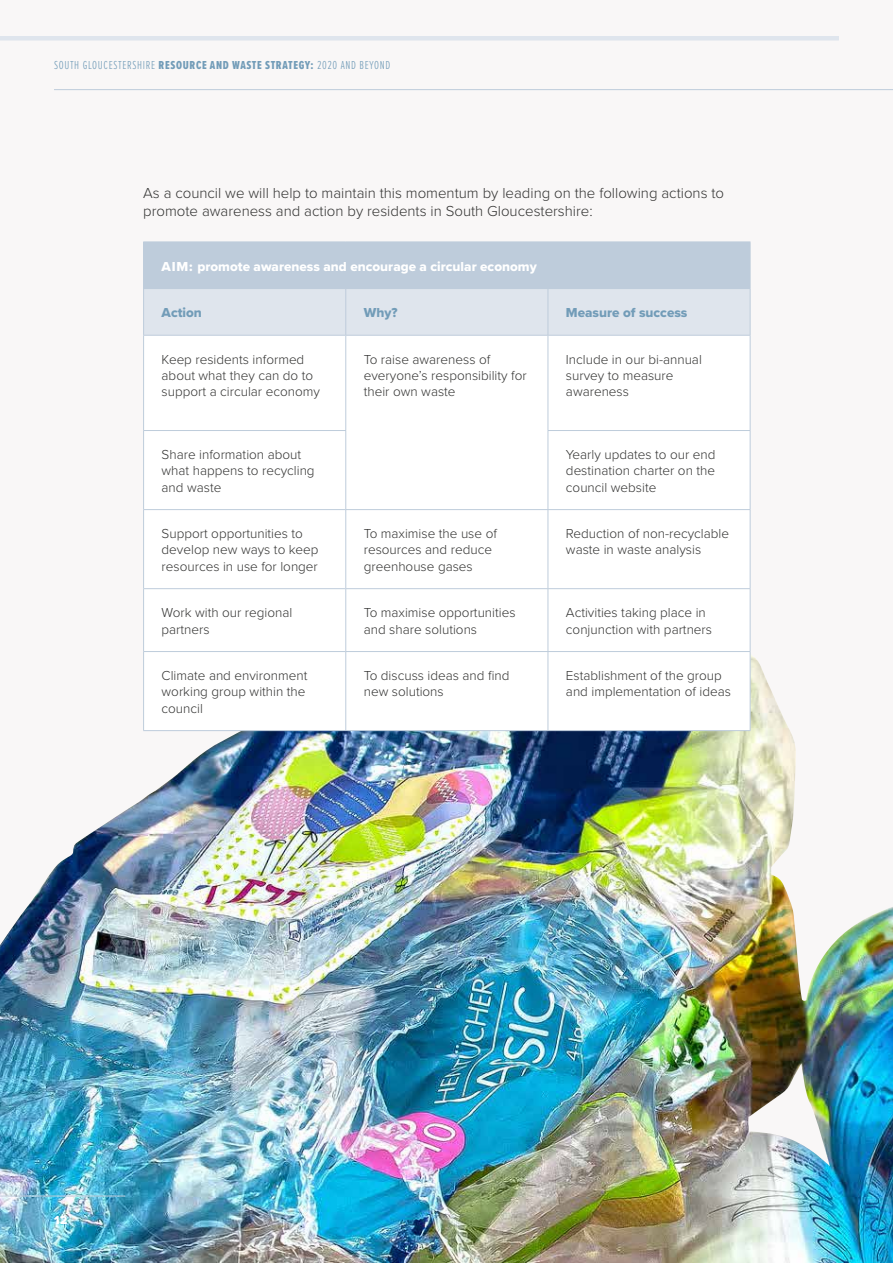
<style>
.page{position:relative;width:893px;height:1263px;background:#f9f7f7}
.page>*{position:absolute;margin:0;border:0;box-sizing:border-box;transform-origin:0 0}
.t1{font:300 15px/18px "Proxima Nova";color:#333332}
.t2{font:300 13.5px/16.2px "Proxima Nova";color:#333332}
.t3{font:13.5px "Proxima Nova Extrabld";color:#fff}
.t4{font:13.5px "Proxima Nova Extrabld";color:#729cb8}
.t5{font:300 12px "Proxima Nova Ex Cn";letter-spacing:.055em;color:#729cb8}
.t6{font:12px "Proxima Nova Extrabld";color:#fff}
.s1{font-family:"Proxima Nova Ex Cn Extrabld";font-weight:400}
</style>
<div class="page">
<img style="left:0;top:651px;width:893px;height:612px">
<hr style="left:0;top:36px;width:839px;height:4px;background:#dfe5ed">
<hr style="left:54px;top:89px;width:839px;height:1px;background:#beccdb">
<hr style="left:0;top:1196px;width:125px;height:1px;background:#beccdb">
<div style="left:144px;top:242px;width:606px;height:47px;background:#beccdb"></div>
<div style="left:144px;top:289px;width:606px;height:46px;background:#dfe5ed"></div>
<svg style="left:144px;top:336px;width:606px;height:394px"></svg>
<hr style="left:143px;top:242px;width:1px;height:46px;background:#beccdb">
<hr style="left:750px;top:242px;width:1px;height:46px;background:#beccdb">
<hr style="left:143px;top:289px;width:1px;height:46px;background:#beccdb">
<hr style="left:345px;top:289px;width:1px;height:46px;background:#beccdb">
<hr style="left:548px;top:289px;width:1px;height:46px;background:#beccdb">
<hr style="left:750px;top:289px;width:1px;height:46px;background:#beccdb">
<hr style="left:143px;top:335px;width:203px;height:1px;background:#beccdb">
<hr style="left:143px;top:336px;width:1px;height:94px;background:#beccdb">
<hr style="left:346px;top:335px;width:202px;height:1px;background:#beccdb">
<hr style="left:345px;top:336px;width:1px;height:94px;background:#beccdb">
<hr style="left:548px;top:335px;width:202px;height:1px;background:#beccdb">
<hr style="left:548px;top:336px;width:1px;height:94px;background:#beccdb">
<hr style="left:750px;top:336px;width:1px;height:94px;background:#beccdb">
<hr style="left:143px;top:430px;width:203px;height:1px;background:#beccdb">
<hr style="left:143px;top:431px;width:1px;height:78px;background:#beccdb">
<hr style="left:345px;top:431px;width:1px;height:78px;background:#beccdb">
<hr style="left:548px;top:430px;width:202px;height:1px;background:#beccdb">
<hr style="left:548px;top:431px;width:1px;height:78px;background:#beccdb">
<hr style="left:750px;top:431px;width:1px;height:78px;background:#beccdb">
<hr style="left:143px;top:509px;width:203px;height:1px;background:#beccdb">
<hr style="left:143px;top:510px;width:1px;height:78px;background:#beccdb">
<hr style="left:346px;top:509px;width:202px;height:1px;background:#beccdb">
<hr style="left:345px;top:510px;width:1px;height:78px;background:#beccdb">
<hr style="left:548px;top:509px;width:202px;height:1px;background:#beccdb">
<hr style="left:548px;top:510px;width:1px;height:78px;background:#beccdb">
<hr style="left:750px;top:510px;width:1px;height:78px;background:#beccdb">
<hr style="left:143px;top:588px;width:203px;height:1px;background:#beccdb">
<hr style="left:143px;top:589px;width:1px;height:62px;background:#beccdb">
<hr style="left:346px;top:588px;width:202px;height:1px;background:#beccdb">
<hr style="left:345px;top:589px;width:1px;height:62px;background:#beccdb">
<hr style="left:548px;top:588px;width:202px;height:1px;background:#beccdb">
<hr style="left:548px;top:589px;width:1px;height:62px;background:#beccdb">
<hr style="left:750px;top:589px;width:1px;height:62px;background:#beccdb">
<hr style="left:143px;top:651px;width:203px;height:1px;background:#beccdb">
<hr style="left:143px;top:652px;width:1px;height:78px;background:#beccdb">
<hr style="left:346px;top:651px;width:202px;height:1px;background:#beccdb">
<hr style="left:345px;top:652px;width:1px;height:78px;background:#beccdb">
<hr style="left:548px;top:651px;width:202px;height:1px;background:#beccdb">
<hr style="left:548px;top:652px;width:1px;height:78px;background:#beccdb">
<hr style="left:750px;top:652px;width:1px;height:78px;background:#beccdb">
<hr style="left:143px;top:730px;width:203px;height:1px;background:#beccdb">
<hr style="left:346px;top:730px;width:202px;height:1px;background:#beccdb">
<hr style="left:548px;top:730px;width:202px;height:1px;background:#beccdb">
<hr style="left:143px;top:288px;width:203px;height:1px;background:#beccdb">
<p class="t5" style="left:54px;top:56px;width:338px">SOUTH GLOUCESTERSHIRE <span class="s1">RESOURCE AND WASTE STRATEGY:</span> 2020 AND BEYOND</p>
<p class="t1" style="left:143px;top:183px;width:582px">As a council we will help to maintain this momentum by leading on the following actions to promote awareness and action by residents in South Gloucestershire:</p>
<p class="t3" style="left:162px;top:256px;width:377px">AIM: promote awareness and encourage a circular economy</p>
<p class="t4" style="left:162px;top:303px;width:42px">Action</p>
<p class="t4" style="left:364px;top:303px;width:35px">Why?</p>
<p class="t4" style="left:566px;top:303px;width:123px">Measure of success</p>
<p class="t2" style="left:162px;top:351px;width:160px">Keep residents informed about what they can do to support a circular economy</p>
<p class="t2" style="left:364px;top:351px;width:164px">To raise awareness of everyone’s responsibility for their own waste</p>
<p class="t2" style="left:566px;top:351px;width:137px">Include in our bi-annual survey to measure awareness</p>
<p class="t2" style="left:162px;top:446px;width:155px">Share information about what happens to recycling and waste</p>
<p class="t2" style="left:566px;top:446px;width:151px;text-align:justify">Yearly updates to our end destination charter on the council website</p>
<p class="t2" style="left:162px;top:525px;width:158px">Support opportunities to develop new ways to keep resources in use for longer</p>
<p class="t2" style="left:364px;top:525px;width:135px">To maximise the use of resources and reduce greenhouse gases</p>
<p class="t2" style="left:566px;top:525px;width:165px">Reduction of non-recyclable waste in waste analysis</p>
<p class="t2" style="left:162px;top:604px;width:132px">Work with our regional partners</p>
<p class="t2" style="left:364px;top:604px;width:153px">To maximise opportunities and share solutions</p>
<p class="t2" style="left:566px;top:604px;width:148px">Activities taking place in conjunction with partners</p>
<p class="t2" style="left:162px;top:667px;width:147px">Climate and environment working group within the council</p>
<p class="t2" style="left:364px;top:667px;width:147px">To discuss ideas and find new solutions</p>
<p class="t2" style="left:566px;top:667px;width:167px">Establishment of the group and implementation of ideas</p>
<p class="t6" style="left:54px;top:1211px;width:15px">12</p>
</div>
